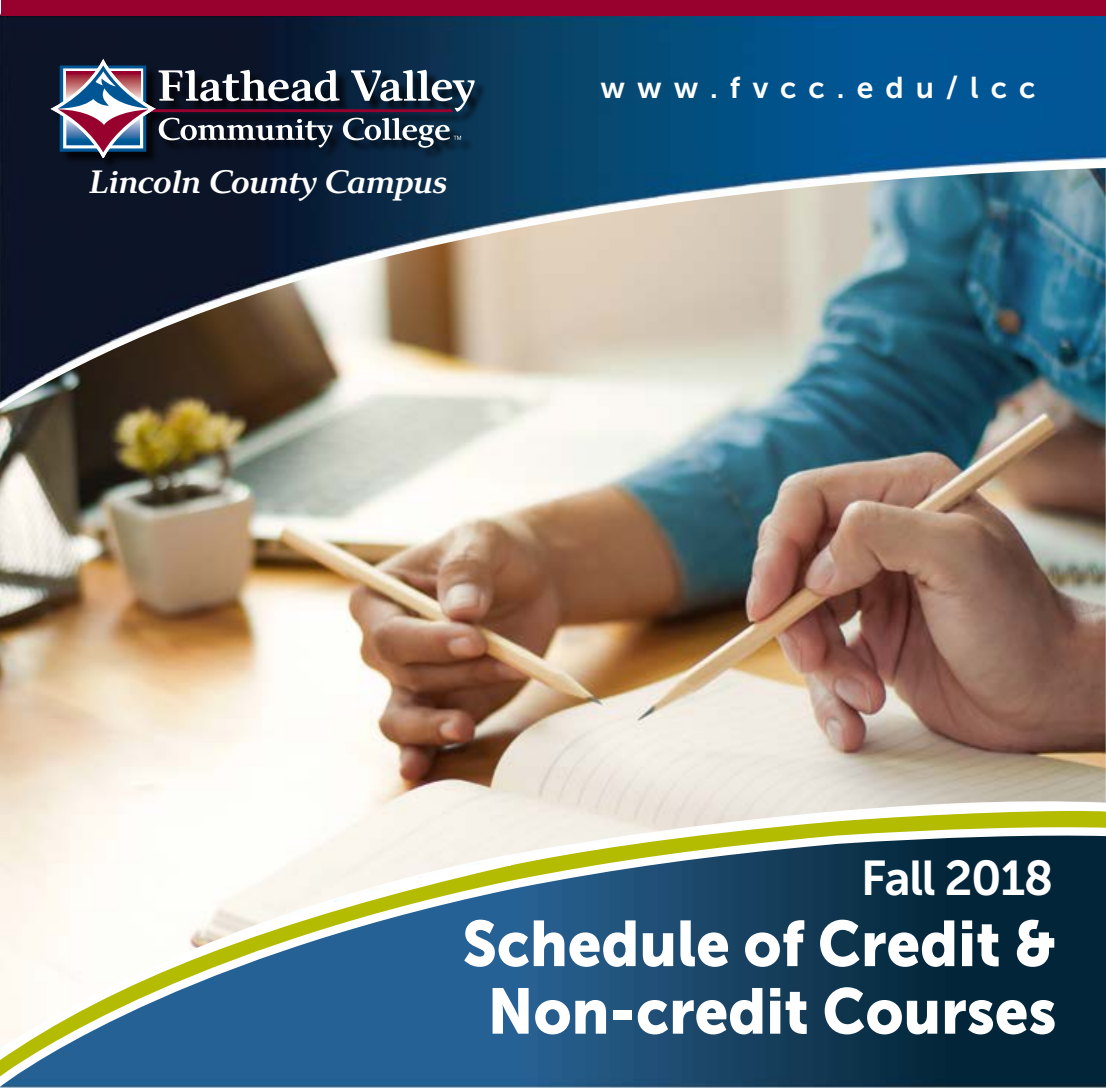
<style>
.page{position:relative;width:1106px;height:1088px;background:#fff}
.page>*{position:absolute;margin:0;border:0;box-sizing:border-box;transform-origin:0 0}
.t1{font:63.9px/67.5px "Museo Sans 900";color:#fff;text-align:center;scale:.93 1}
.t2{font:48.6px "Museo Sans 700";letter-spacing:-.03em;color:#fff}
.t3{font:italic 500 33.15px "Exquisite TL Pro";color:#fff}
.t4{font:30px "Museo Sans 700";letter-spacing:.4em;color:#fff}
</style>
<div class="page">
<img style="left:0;top:13px;width:1105px;height:155px">
<div style="left:53px;top:61px;width:434px;height:110px;background:#000;opacity:.75"></div>
<svg style="left:51px;top:59px;width:423px;height:99px"></svg>
<svg style="left:0;top:1048px;width:1105px;height:39px;background:#205074"></svg>
<div style="left:1px;top:0;width:1104px;height:16px;background:#98002e"></div>
<img style="left:0;top:168px;width:1105px;height:880px">
<p class="t3" style="left:90px;top:163px;width:359px">Lincoln County Campus</p>
<p class="t4" style="left:600px;top:71px;width:436px">www.fvcc.edu/lcc</p>
<p class="t2" style="left:861px;top:850px;width:194px">Fall 2018</p>
<p class="t1" style="left:462px;top:909px;width:640px">Schedule of Credit &amp;<br>Non-credit Courses</p>
</div>
